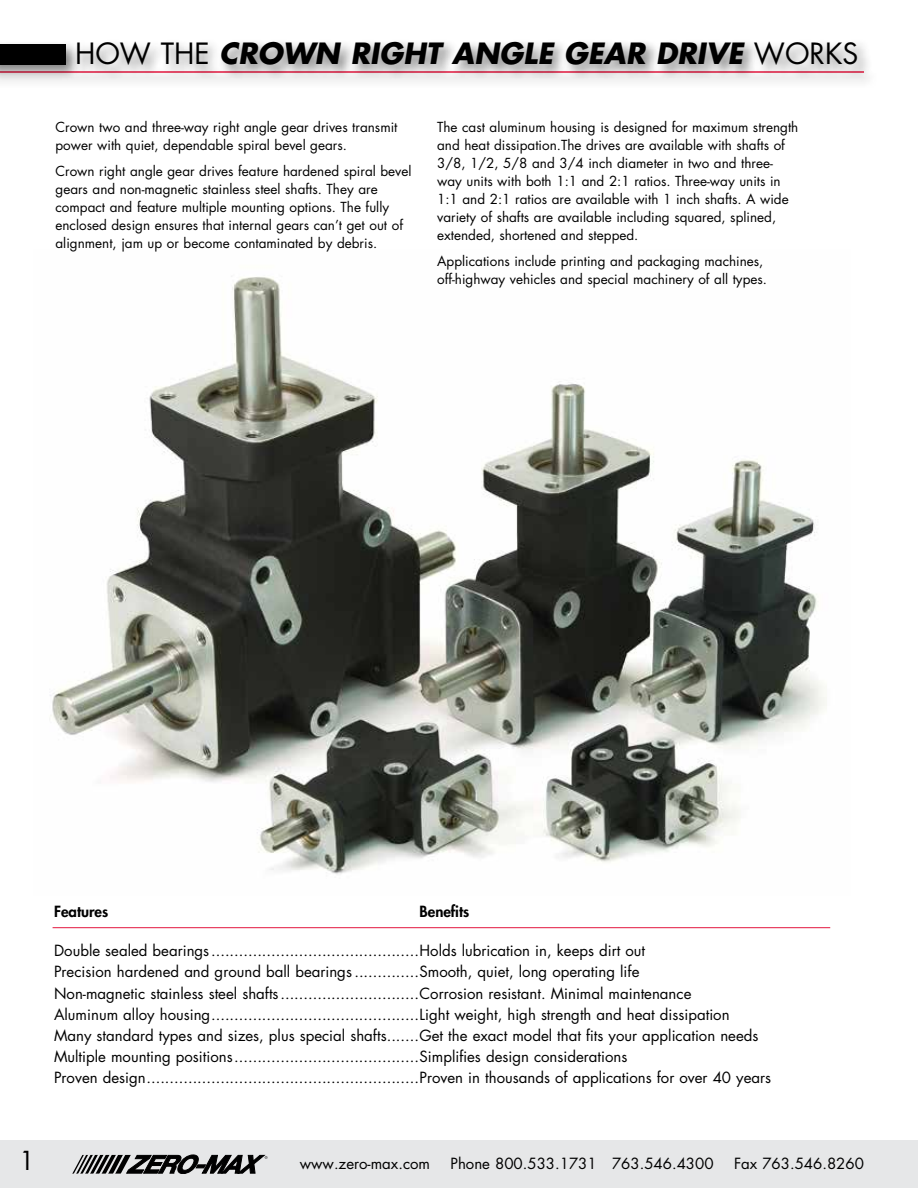
<style>
.page{position:relative;width:918px;height:1188px;background:#fff}
.page>*{position:absolute;margin:0;border:0;box-sizing:border-box;transform-origin:0 0}
.t1{font:italic 700 28.5px "Futura Std";color:#000}
.t2{font:25.5px "Futura Std";color:#000}
.t3{font:15px/21.3px "Futura Std";color:#000}
.t4{font:13.5px/18px "Futura Std";color:#000}
.s1{font-weight:400;font-style:normal}
</style>
<div class="page">
<div style="left:0;top:1141px;width:918px;height:47px;background:#e6e7e8"></div>
<svg style="left:72px;top:1155px;width:195px;height:19px"></svg>
<img style="left:50px;top:276px;width:777px;height:598px">
<hr style="left:53px;top:927px;width:777px;height:1px;background:#e3173e">
<div style="left:0;top:67px;width:879px;height:22px;background:#f9f9f9"></div>
<div style="left:0;top:40px;width:82px;height:41px;background:#000;opacity:.5"></div>
<div style="left:0;top:44px;width:65px;height:21px;background:#000"></div>
<div style="left:73px;top:39px;width:800px;height:42px;background:#000;opacity:.5"></div>
<h1 class="t1" style="left:75px;top:34px;width:785px"><span class="s1">HOW THE</span> CROWN RIGHT ANGLE GEAR DRIVE <span class="s1">WORKS</span></h1>
<p class="t4" style="left:56px;top:118px;width:343px">Crown two and three-way right angle gear drives transmit power with quiet, dependable spiral bevel gears.</p>
<p class="t4" style="left:56px;top:163px;width:358px">Crown right angle gear drives feature hardened spiral bevel gears and non-magnetic stainless steel shafts. They are compact and feature multiple mounting options. The fully enclosed design ensures that internal gears can’t get out of alignment, jam up or become contaminated by debris.</p>
<p class="t4" style="left:437px;top:118px;width:363px">The cast aluminum housing is designed for maximum strength and heat dissipation.The drives are available with shafts of 3/8, 1/2, 5/8 and 3/4 inch diameter in two and three&shy;way units with both 1:1 and 2:1 ratios. Three-way units in 1:1 and 2:1 ratios are available with 1 inch shafts. A wide variety of shafts are available including squared, splined, extended, shortened and stepped.</p>
<p class="t4" style="left:437px;top:253px;width:331px">Applications include printing and packaging machines, off-highway vehicles and special machinery of all types.</p>
<p class="t3" style="left:54px;top:940px;width:719px">Double sealed bearings.............................................Holds lubrication in, keeps dirt out<br>Precision hardened and ground ball bearings ..............Smooth, quiet, long operating life<br>Non-magnetic stainless steel shafts..............................Corrosion resistant. Minimal maintenance<br>Aluminum alloy housing.............................................Light weight, high strength and heat dissipation<br>Many standard types and sizes, plus special shafts.......Get the exact model that fits your application needs Multiple mounting positions........................................Simplifies design considerations<br>Proven design...........................................................Proven in thousands of applications for over 40 years</p>
<h2 class="t2" style="left:19px;top:1145px;width:17px">1</h2>
<p class="t3" style="left:300px;top:1153px;width:132px">www.zero-max.com</p>
<p class="t3" style="left:450px;top:1153px;width:265px">Phone 800.533.1731 763.546.4300</p>
<p class="t3" style="left:734px;top:1153px;width:132px">Fax 763.546.8260</p>
</div>
